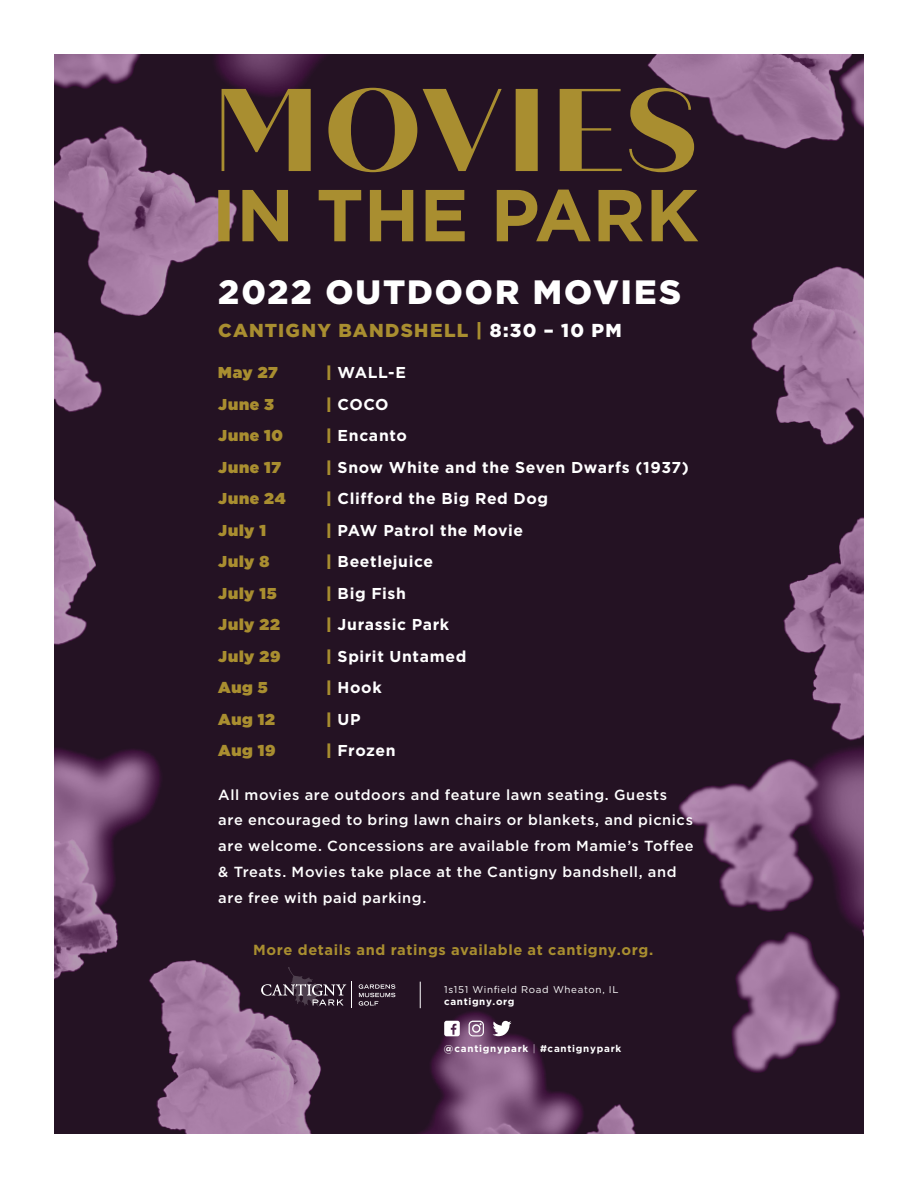
<style>
.page{position:relative;width:918px;height:1188px;background:#fff}
.page>*{position:absolute;margin:0;border:0;box-sizing:border-box;transform-origin:0 0}
.t1{font:900 33.75px "Gotham";letter-spacing:.06em;color:#fff}
.t2{font:900 18.75px "Gotham";letter-spacing:.065em;color:#a98e30}
.t3{font:700 15.75px "Gotham";letter-spacing:.04em;color:#fff}
.t4{font:900 15.75px "Gotham";letter-spacing:.05em;color:#a98e30}
.t5{font:500 14.7px/25.8px "Gotham";letter-spacing:.04em;color:#fff}
.t6{font:700 14.7px "Gotham";letter-spacing:.04em;color:#a98e30}
.t7{font:700 9.75px "Gotham";letter-spacing:.075em;color:#fff}
.t8{font:9.75px "Gotham";letter-spacing:.065em;color:#fff}
.s1{color:#fff}
.s2{font-weight:900;color:#a98e30}
.s3{font-weight:300}
</style>
<div class="page">
<img style="left:54px;top:54px;width:810px;height:1080px">
<svg style="left:218px;top:190px;width:480px;height:51px;background:#614a2a"></svg>
<svg style="left:222px;top:88px;width:472px;height:84px;background:#554028"></svg>
<svg style="left:359px;top:984px;width:36px;height:22px"></svg>
<svg style="left:261px;top:967px;width:91px;height:41px;background:#3e2e3d"></svg>
<svg style="left:420px;top:982px;width:1px;height:26px"></svg>
<svg style="left:444px;top:1021px;width:16px;height:15px"></svg>
<svg style="left:469px;top:1021px;width:15px;height:15px"></svg>
<svg style="left:493px;top:1021px;width:18px;height:15px"></svg>
<h1 class="t1" style="left:218px;top:269px;width:464px">2022 OUTDOOR MOVIES</h1>
<p class="t2" style="left:218px;top:318px;width:405px">CANTIGNY BANDSHELL | <span class="s1">8:30 – 10 PM</span></p>
<p class="t4" style="left:218px;top:362px;width:61px">May 27</p>
<p class="t3" style="left:326px;top:362px;width:81px"><span class="s2">|</span> WALL-E</p>
<p class="t4" style="left:218px;top:393px;width:57px">June 3</p>
<p class="t3" style="left:326px;top:394px;width:64px"><span class="s2">|</span> COCO</p>
<p class="t4" style="left:218px;top:425px;width:66px">June 10</p>
<p class="t3" style="left:326px;top:425px;width:82px"><span class="s2">|</span> Encanto</p>
<p class="t4" style="left:218px;top:456px;width:64px">June 17</p>
<p class="t3" style="left:326px;top:457px;width:364px"><span class="s2">|</span> Snow White and the Seven Dwarfs (1937)</p>
<p class="t4" style="left:218px;top:488px;width:69px">June 24</p>
<p class="t3" style="left:326px;top:488px;width:223px"><span class="s2">|</span> Clifford the Big Red Dog</p>
<p class="t4" style="left:218px;top:519px;width:49px">July 1</p>
<p class="t3" style="left:326px;top:520px;width:198px"><span class="s2">|</span> PAW Patrol the Movie</p>
<p class="t4" style="left:218px;top:551px;width:53px">July 8</p>
<p class="t3" style="left:326px;top:551px;width:108px"><span class="s2">|</span> Beetlejuice</p>
<p class="t4" style="left:218px;top:582px;width:60px">July 15</p>
<p class="t3" style="left:326px;top:583px;width:81px"><span class="s2">|</span> Big Fish</p>
<p class="t4" style="left:218px;top:614px;width:63px">July 22</p>
<p class="t3" style="left:326px;top:614px;width:124px"><span class="s2">|</span> Jurassic Park</p>
<p class="t4" style="left:218px;top:645px;width:64px">July 29</p>
<p class="t3" style="left:326px;top:646px;width:142px"><span class="s2">|</span> Spirit Untamed</p>
<p class="t4" style="left:218px;top:677px;width:51px">Aug 5</p>
<p class="t3" style="left:326px;top:677px;width:57px"><span class="s2">|</span> Hook</p>
<p class="t4" style="left:218px;top:708px;width:58px">Aug 12</p>
<p class="t3" style="left:326px;top:709px;width:36px"><span class="s2">|</span> UP</p>
<p class="t4" style="left:218px;top:740px;width:59px">Aug 19</p>
<p class="t3" style="left:326px;top:740px;width:71px"><span class="s2">|</span> Frozen</p>
<p class="t5" style="left:218px;top:781px;width:477px">All movies are outdoors and feature lawn seating. Guests are encouraged to bring lawn chairs or blankets, and picnics are welcome. Concessions are available from Mamie’s Toffee &amp; Treats. Movies take place at the Cantigny bandshell, and are free with paid parking.</p>
<p class="t6" style="left:253px;top:940px;width:402px">More details and ratings available at cantigny.org.</p>
<p class="t8" style="left:444px;top:983px;width:176px">1s151 Winfield Road Wheaton, IL</p>
<p class="t7" style="left:444px;top:995px;width:72px">cantigny.org</p>
<p class="t7" style="left:444px;top:1042px;width:179px">@cantignypark <span class="s3">|</span> #cantignypark</p>
</div>
